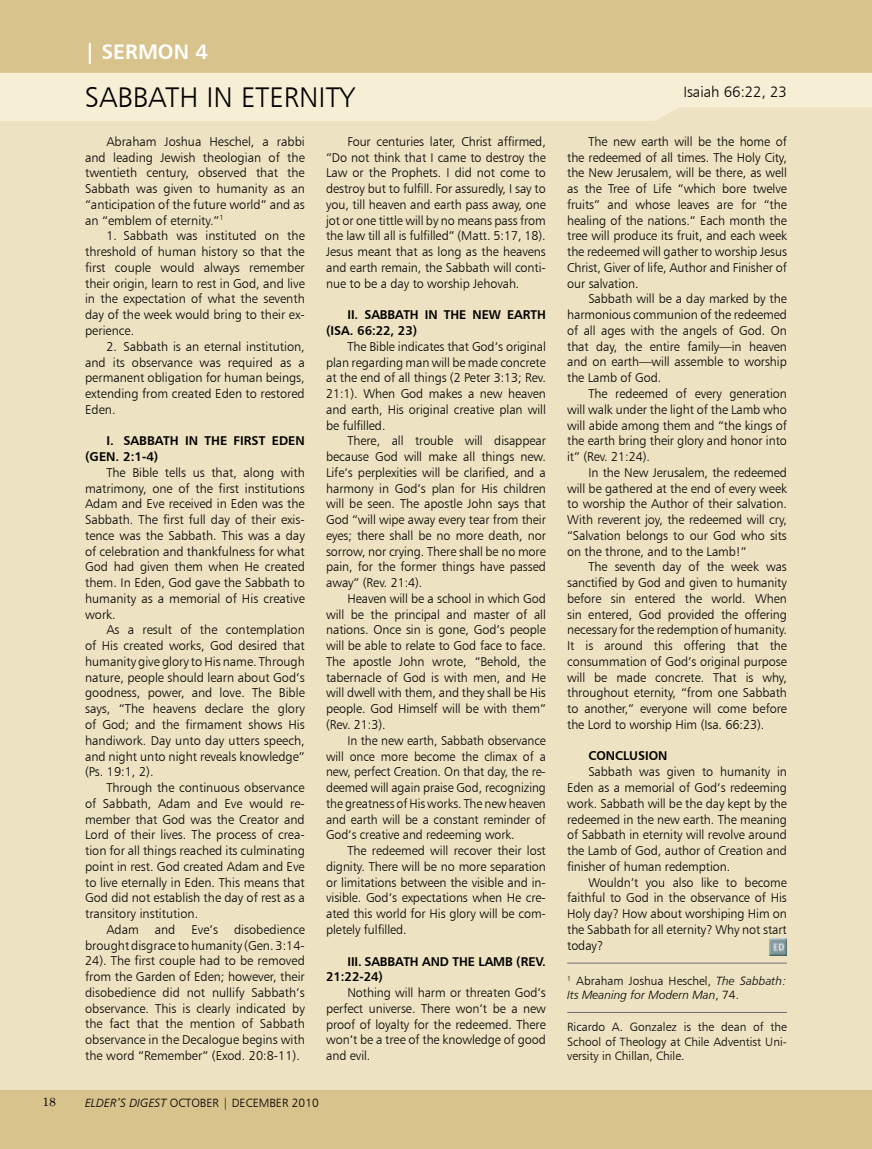
<style>
.page{position:relative;width:872px;height:1149px;background:#fff}
.page>*{position:absolute;margin:0;border:0;box-sizing:border-box;transform-origin:0 0}
.t1{font:28.5px "Humanist 777 BT Light B";color:#000}
.t2{font:21px "Humanist 777 BT Bold B";color:#fff}
.t3{font:15px "Humanist 777 BT Light B";color:#000}
.t4{font:12.75px/15.8px "Humanist 777 BT Light B";letter-spacing:-.005em;color:#000;text-align:justify}
.t5{font:12.75px "Humanist 777 BT Bold B";letter-spacing:-.005em;color:#000}
.t6{font:12px/14.4px "Humanist 777 BT Light B";color:#000;text-align:justify}
.t7{font:12px "Humanist 777 BT Light Italic B";color:#000}
.t8{font:12px "Century";color:#000}
.s1{font-family:"Humanist 777 BT Light Italic B"}
.s2{font-family:"Humanist 777 BT Light B"}
</style>
<div class="page">
<div style="left:0;top:0;width:872px;height:1148px;background:#d8c38d"></div>
<div style="left:0;top:73px;width:872px;height:1016px;background:#eaddc1"></div>
<div style="left:0;top:73px;width:872px;height:48px;background:#f6efd6"></div>
<hr style="left:567px;top:1011px;width:220px;height:1px;background:#6d6f71">
<hr style="left:567px;top:962px;width:220px;height:1px;background:#6d6f71">
<img style="left:770px;top:938px;width:17px;height:17px">
<h2 class="t2" style="left:85px;top:38px;width:124px">| SERMON 4</h2>
<h1 class="t1" style="left:85px;top:79px;width:32px">Sabbath</h1>
<h1 class="t1" style="left:206px;top:79px;width:150px">IN ETERNITY</h1>
<p class="t4" style="left:85px;top:133px;width:221px;text-indent:21px">Abraham Joshua Heschel, a rabbi and leading Jewish theologian of the twentieth century, observed that the Sabbath was given to humanity as an “anticipation of the future world” and as an “emblem of eternity.”<sup>1</sup></p>
<p class="t4" style="left:85px;top:228px;width:221px;text-indent:21px">1. Sabbath was instituted on the threshold of human history so that the first couple would always remember their origin, learn to rest in God, and live in the expectation of what the seventh day of the week would bring to their ex&shy;perience.</p>
<p class="t4" style="left:85px;top:338px;width:221px;text-indent:21px">2. Sabbath is an eternal institution, and its observance was required as a permanent obligation for human beings, extending from created Eden to restored Eden.</p>
<p class="t5" style="left:106px;top:432px;width:141px">I. SABBATH IN THE FIRST</p>
<p class="t5" style="left:272px;top:432px;width:17px">EDEN</p>
<p class="t5" style="left:85px;top:448px;width:75px">(GEN. 2:1-4)</p>
<p class="t4" style="left:85px;top:464px;width:221px;text-indent:21px">The Bible tells us that, along with matrimony, one of the first institutions Adam and Eve received in Eden was the Sabbath. The first full day of their exis&shy;tence was the Sabbath. This was a day of celebration and thankfulness for what God had given them when He created them. In Eden, God gave the Sabbath to humanity as a memorial of His creative work.</p>
<p class="t4" style="left:85px;top:621px;width:221px;text-indent:21px">As a result of the contemplation of His created works, God desired that humanity give glory to His name. Through nature, people should learn about God’s goodness, power, and love. The Bible says, “The heavens declare the glory of God; and the firmament shows His handiwork. Day unto day utters speech, and night unto night reveals knowledge” (Ps. 19:1, 2).</p>
<p class="t4" style="left:106px;top:779px;width:200px">Through the continuous observance</p>
<p class="t4" style="left:85px;top:795px;width:221px">of Sabbath, Adam and Eve would re-</p>
<p class="t4" style="left:85px;top:810px;width:221px">member that God was the Creator and</p>
<p class="t4" style="left:85px;top:826px;width:221px">Lord of their lives. The process of crea-</p>
<p class="t4" style="left:85px;top:842px;width:221px">tion for all things reached its culminating</p>
<p class="t4" style="left:85px;top:858px;width:221px">point in rest. God created Adam and Eve</p>
<p class="t4" style="left:85px;top:873px;width:221px">to live eternally in Eden. This means that</p>
<p class="t4" style="left:85px;top:889px;width:221px">God did not establish the day of rest as a</p>
<p class="t4" style="left:85px;top:905px;width:115px">transitory institution.</p>
<p class="t4" style="left:106px;top:921px;width:71px">Adam and</p>
<p class="t4" style="left:326px;top:133px;width:221px;text-indent:21px">Four centuries later, Christ affirmed, “Do not think that I came to destroy the Law or the Prophets. I did not come to destroy but to fulfill. For assuredly, I say to you, till heaven and earth pass away, one jot or one tittle will by no means pass from the law till all is fulfilled” (Matt. 5:17, 18).<br>Jesus meant that as long as the heavens and earth remain, the Sabbath will conti&shy;nue to be a day to worship Jehovah.</p>
<p class="t5" style="left:347px;top:306px;width:136px">II. SABBATH IN THE NEW</p>
<p class="t5" style="left:507px;top:306px;width:9px">EART</p>
<p class="t5" style="left:537px;top:306px;width:10px">H</p>
<p class="t5" style="left:326px;top:322px;width:93px">(ISA. 66:22, 23)</p>
<p class="t4" style="left:326px;top:338px;width:221px;text-indent:21px">The Bible indicates that God’s original plan regarding man will be made concrete at the end of all things (2 Peter 3:13; Rev.<br>21:1). When God makes a new heaven and earth, His original creative plan will be fulfilled.</p>
<p class="t4" style="left:326px;top:432px;width:221px;text-indent:21px">There, all trouble will disappear because God will make all things new.<br>Life’s perplexities will be clarified, and a harmony in God’s plan for His children will be seen. The apostle John says that God “will wipe away every tear from their eyes; there shall be no more death, nor sorrow, nor crying. There shall be no more pain, for the former things have passed away” (Rev. 21:4).</p>
<p class="t4" style="left:326px;top:590px;width:221px;text-indent:21px">Heaven will be a school in which God will be the principal and master of all nations. Once sin is gone, God’s people will be able to relate to God face to face.<br>The apostle John wrote, “Behold, the tabernacle of God is with men, and He will dwell with them, and they shall be His people. God Himself will be with them” (Rev. 21:3).</p>
<p class="t4" style="left:326px;top:732px;width:221px;text-indent:21px">In the new earth, Sabbath observance will once more become the climax of a new, perfect Creation. On that day, the re&shy;deemed will again praise God, recognizing the greatness of His works. The new heaven and earth will be a constant reminder of God’s creative and redeeming work.</p>
<p class="t4" style="left:326px;top:842px;width:221px;text-indent:21px">The redeemed will recover their lost dignity. There will be no more separation or limitations between the visible and in&shy;visible. God’s expectations when He cre&shy;ated this world for His glory will be com&shy;pletely fulfilled.</p>
<p class="t5" style="left:347px;top:952px;width:85px">III. SABBATH AND</p>
<p class="t5" style="left:452px;top:952px;width:95px">THE LAM B (REV.</p>
<p class="t5" style="left:326px;top:968px;width:58px">21:22-24)</p>
<p class="t4" style="left:326px;top:984px;width:221px;text-indent:21px">Nothing will harm or threaten God’s perfect universe. There won’t be a new proof of loyalty for the redeemed. There won’t be a tree of the knowledge of good and evil.</p>
<p class="t4" style="left:85px;top:921px;width:221px;text-indent:106px">Eve’s disobedience brought disgrace to humanity (Gen. 3:14- 24). The first couple had to be removed from the Garden of Eden; however, their disobedience did not nullify Sabbath’s observance. This is clearly indicated by the fact that the mention of Sabbath observance in the Decalogue begins with the word “Remember” (Exod. 20:8-11).</p>
<p class="t8" style="left:43px;top:1091px;width:15px">18</p>
<p class="t6" style="left:85px;top:1094px;width:235px"><span class="s1">ELDER’S DIGEST</span> OCTOBER | DECEMBER 2010</p>
<p class="t3" style="left:683px;top:82px;width:105px">Isaiah 66:22, 23</p>
<p class="t4" style="left:567px;top:133px;width:221px;text-indent:21px">The new earth will be the home of the redeemed of all times. The Holy City, the New Jerusalem, will be there, as well as the Tree of Life “which bore twelve fruits” and whose leaves are for “the healing of the nations.” Each month the tree will produce its fruit, and each week the redeemed will gather to worship Jesus Christ, Giver of life, Author and Finisher of our salvation.</p>
<p class="t4" style="left:567px;top:291px;width:221px;text-indent:21px">Sabbath will be a day marked by the harmonious communion of the redeemed of all ages with the angels of God. On that day, the entire family—in heaven and on earth—will assemble to worship the Lamb of God.</p>
<p class="t4" style="left:567px;top:385px;width:221px;text-indent:21px">The redeemed of every generation will walk under the light of the Lamb who will abide among them and “the kings of the earth bring their glory and honor into it” (Rev. 21:24).</p>
<p class="t4" style="left:567px;top:464px;width:221px;text-indent:21px">In the New Jerusalem, the redeemed will be gathered at the end of every week to worship the Author of their salvation.<br>With reverent joy, the redeemed will cry, “Salvation belongs to our God who sits on the throne, and to the Lamb!”</p>
<p class="t4" style="left:567px;top:558px;width:221px;text-indent:21px">The seventh day of the week was sanctified by God and given to humanity before sin entered the world. When sin entered, God provided the offering necessary for the redemption of humanity.<br>It is around this offering that the consummation of God’s original purpose will be made concrete. That is why, throughout eternity, “from one Sabbath to another,” everyone will come before the Lord to worship Him (Isa. 66:23).</p>
<p class="t5" style="left:588px;top:747px;width:17px">CONCLUSION</p>
<p class="t4" style="left:567px;top:763px;width:221px;text-indent:21px">Sabbath was given to humanity in Eden as a memorial of God’s redeeming work. Sabbath will be the day kept by the redeemed in the new earth. The meaning of Sabbath in eternity will revolve around the Lamb of God, author of Creation and finisher of human redemption.</p>
<p class="t4" style="left:567px;top:873px;width:221px;text-indent:21px">Wouldn’t you also like to become faithful to God in the observance of His Holy day? How about worshiping Him on the Sabbath for all eternity? Why not start today?</p>
<p class="t6" style="left:567px;top:972px;width:221px"><sup>1</sup> Abraham Joshua Heschel, <span class="s1">The Sabbath:</span></p>
<p class="t7" style="left:567px;top:987px;width:173px">Its Meaning for Modern Man<span class="s2">, 74.</span></p>
<p class="t6" style="left:567px;top:1019px;width:221px">Ricardo A. Gonzalez is the dean of the School of Theology at Chile Adventist Uni&shy;versity in Chillan, Chile.</p>
</div>
